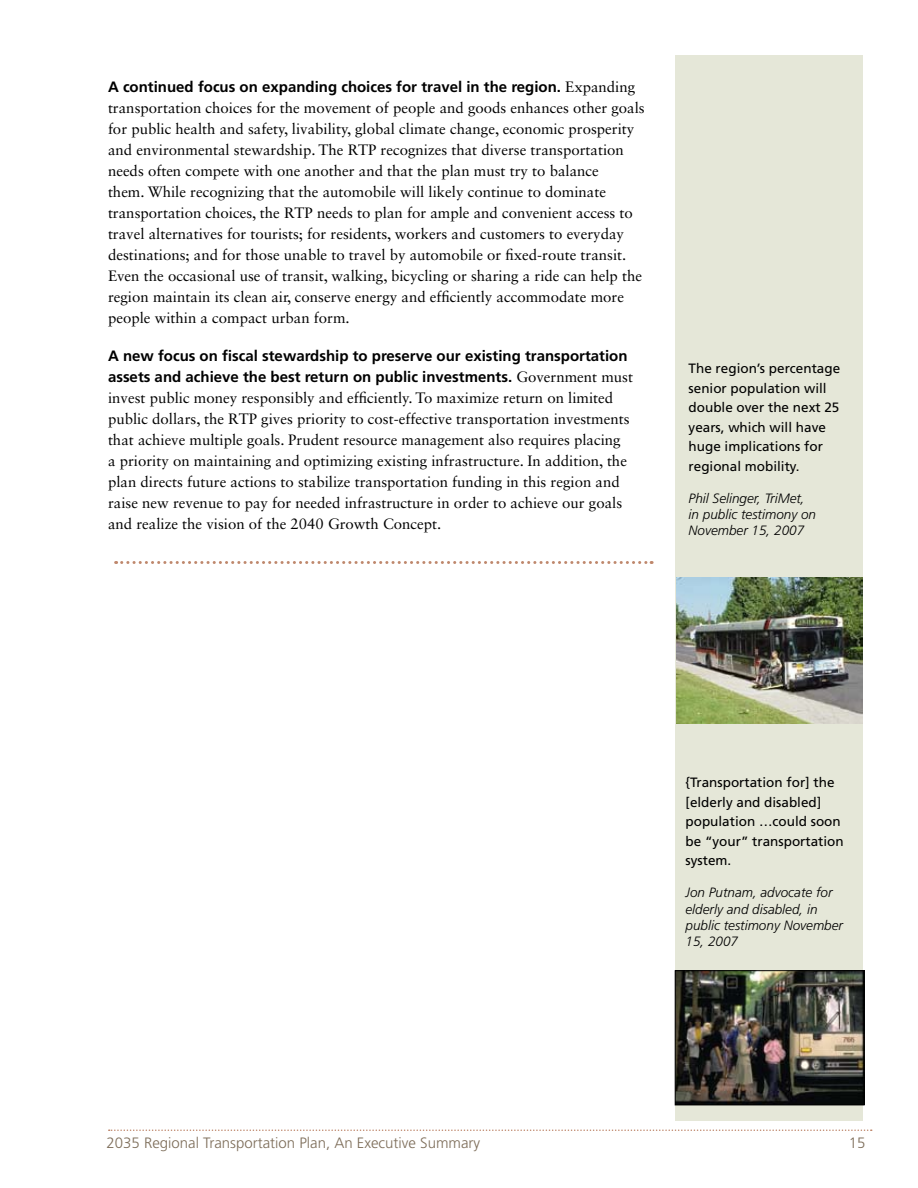
<style>
.page{position:relative;width:918px;height:1188px;background:#fff}
.page>*{position:absolute;margin:0;border:0;box-sizing:border-box;transform-origin:0 0}
.t1{font:15px/21px "Sabon LT Std";color:#000}
.t2{font:700 15px/21px "Frutiger LT Std";color:#000}
.t3{font:300 15px "Frutiger LT Std";color:#7d6d59}
.t4{font:13.5px/19.5px "Frutiger LT Std";color:#000}
.t5{font:italic 300 13.5px/16.2px "Frutiger LT Std";color:#000}
.s1{font-family:"Sabon LT Std";font-weight:400}
</style>
<div class="page">
<div style="left:675px;top:55px;width:187px;height:1065px;background:#e5e7d8"></div>
<svg style="left:109px;top:1130px;width:763px;height:1px"></svg>
<img style="left:677px;top:972px;width:185px;height:131px">
<div style="left:675px;top:970px;width:189px;height:135px;border:1px solid #000"></div>
<svg style="left:116px;top:561px;width:536px;height:3px"></svg>
<img style="left:676px;top:578px;width:187px;height:145px">
<p class="t2" style="left:108px;top:77px;width:529px">A continued focus on expanding choices for travel in the region. <span class="s1">Expanding</span></p>
<p class="t1" style="left:108px;top:98px;width:538px">transportation choices for the movement of people and goods enhances other goals for public health and safety, livability, global climate change, economic prosperity and environmental stewardship. The RTP recognizes that diverse transportation needs often compete with one another and that the plan must try to balance<br>them. While recognizing that the automobile will likely continue to dominate transportation choices, the RTP needs to plan for ample and convenient access to travel alternatives for tourists; for residents, workers and customers to everyday destinations; and for those unable to travel by automobile or fixed-route transit.<br>Even the occasional use of transit, walking, bicycling or sharing a ride can help the region maintain its clean air, conserve energy and efficiently accommodate more people within a compact urban form.</p>
<p class="t2" style="left:108px;top:345px;width:527px">A new focus on fiscal stewardship to preserve our existing transportation assets and achieve the best return on public investments. <span class="s1">Government must</span></p>
<p class="t1" style="left:108px;top:387px;width:523px">invest public money responsibly and efficiently. To maximize return on limited public dollars, the RTP gives priority to cost-effective transportation investments that achieve multiple goals. Prudent resource management also requires placing a priority on maintaining and optimizing existing infrastructure. In addition, the plan directs future actions to stabilize transportation funding in this region and raise new revenue to pay for needed infrastructure in order to achieve our goals and realize the vision of the 2040 Growth Concept.</p>
<p class="t4" style="left:689px;top:359px;width:153px">The region’s percentage senior population will double over the next 25 years, which will have huge implications for regional mobility.</p>
<p class="t5" style="left:689px;top:490px;width:129px">Phil Selinger, TriMet, in public testimony on<br>November 15, 2007</p>
<p class="t4" style="left:686px;top:773px;width:160px">{Transportation for] the [elderly and disabled] population …could soon be “your” transportation system.</p>
<p class="t5" style="left:686px;top:885px;width:159px">Jon Putnam, advocate for elderly and disabled, in public testimony November<br>15, 2007</p>
<p class="t3" style="left:106px;top:1135px;width:375px">2035 Regional Transportation Plan, An Executive Summary</p>
<p class="t3" style="left:849px;top:1135px;width:18px">15</p>
</div>
